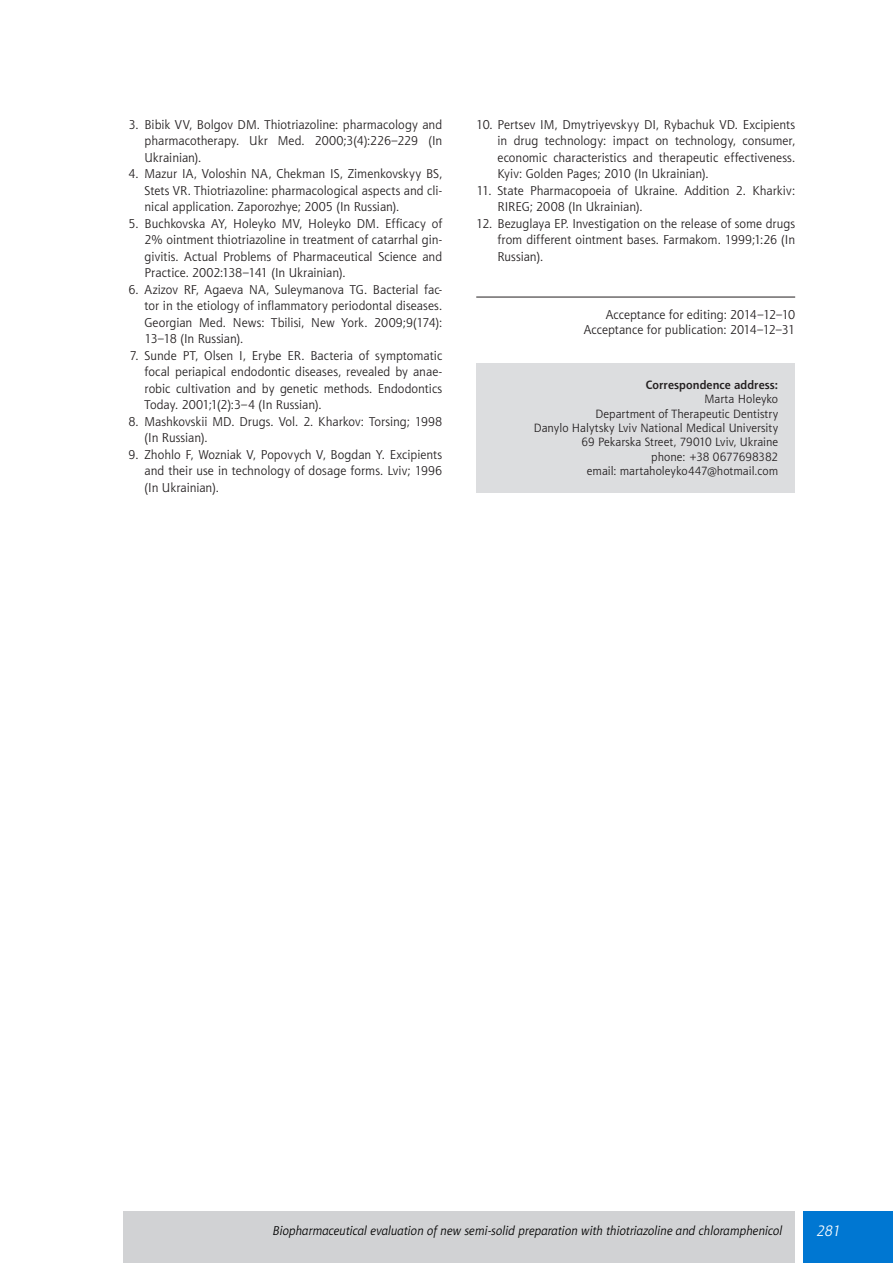
<style>
.page{position:relative;width:893px;height:1263px;background:#fff}
.page>*{position:absolute;margin:0;border:0;box-sizing:border-box;transform-origin:0 0}
.t1{font:italic 15px "Aerton TTEFN";color:#fff}
.Pismiennictwo{font:12.75px/16.5px "Aerton TTEFN";color:#231f20;text-align:justify}
.t2{font:italic 12.75px "Aerton TTEFN";color:#000}
.Acceptance{font:12.75px/15.3px "Aerton TTEFN";color:#231f20;text-align:right}
.ADRES{font:12px "Aerton TTEFN";letter-spacing:.005em;color:#231f20}
.ADRES-2{font:700 12px "Aerton TTEFN";letter-spacing:.01em;color:#231f20}
</style>
<div class="page">
<div style="left:804px;top:1212px;width:89px;height:51px;background:#0077d2"></div>
<div style="left:123px;top:1212px;width:672px;height:51px;background:#d1d2d4"></div>
<hr style="left:476px;top:297px;width:319px;height:1px;background:#231f20">
<div style="left:476px;top:363px;width:319px;height:129px;background:#dcdddf"></div>
<p class="Pismiennictwo" style="left:145px;top:116px;width:299px;text-indent:-16px">3. Bibik VV, Bolgov DM. Thiotriazoline: pharmacology and pharmacotherapy. Ukr Med. 2000;3(4):226–229 (In Ukrainian).</p>
<p class="Pismiennictwo" style="left:145px;top:165px;width:299px;text-indent:-16px">4. Mazur IA, Voloshin NA, Chekman IS, Zimenkovskyy BS, Stets VR. Thiotriazoline: pharmacological aspects and cli&shy;nical application. Zaporozhye; 2005 (In Russian).</p>
<p class="Pismiennictwo" style="left:145px;top:215px;width:299px;text-indent:-16px">5. Buchkovska AY, Holeyko MV, Holeyko DM. Efficacy of 2% ointment thiotriazoline in treatment of catarrhal gin&shy;givitis. Actual Problems of Pharmaceutical Science and Practice. 2002:138–141 (In Ukrainian).</p>
<p class="Pismiennictwo" style="left:145px;top:281px;width:299px;text-indent:-16px">6. Azizov RF, Agaeva NA, Suleymanova TG. Bacterial fac&shy;tor in the etiology of inflammatory periodontal diseases.<br>Georgian Med. News: Tbilisi, New York. 2009;9(174):<br>13–18 (In Russian).</p>
<p class="Pismiennictwo" style="left:145px;top:347px;width:299px;text-indent:-15px">7. Sunde PT, Olsen I, Erybe ER. Bacteria of symptomatic focal periapical endodontic diseases, revealed by anae&shy;robic cultivation and by genetic methods. Endodontics Today. 2001;1(2):3–4 (In Russian).</p>
<p class="Pismiennictwo" style="left:145px;top:413px;width:299px;text-indent:-16px">8. Mashkovskii MD. Drugs. Vol. 2. Kharkov: Torsing; 1998 (In Russian).</p>
<p class="Pismiennictwo" style="left:145px;top:446px;width:299px;text-indent:-16px">9. Zhohlo F, Wozniak V, Popovych V, Bogdan Y. Excipients and their use in technology of dosage forms. Lviv; 1996 (In Ukrainian).</p>
<p class="Pismiennictwo" style="left:497px;top:116px;width:299px;text-indent:-21px">10. Pertsev IM, Dmytriyevskyy DI, Rybachuk VD. Excipients in drug technology: impact on technology, consumer, economic characteristics and therapeutic effectiveness.<br>Kyiv: Golden Pages; 2010 (In Ukrainian).</p>
<p class="Pismiennictwo" style="left:497px;top:182px;width:299px;text-indent:-21px">11. State Pharmacopoeia of Ukraine. Addition 2. Kharkiv:<br>RIREG; 2008 (In Ukrainian).</p>
<p class="Pismiennictwo" style="left:497px;top:215px;width:299px;text-indent:-21px">12. Bezuglaya EP. Investigation on the release of some drugs from different ointment bases. Farmakom. 1999;1:26 (In Russian).</p>
<p class="Acceptance" style="left:584px;top:306px;width:213px">Acceptance for editing: 2014–12–10<br>Acceptance for publication: 2014–12–31</p>
<p class="ADRES-2" style="left:646px;top:377px;width:134px">Correspondence address:</p>
<p class="ADRES" style="left:704px;top:392px;width:75px">Marta Holeyko</p>
<p class="ADRES" style="left:595px;top:406px;width:184px">Department of Therapeutic Dentistry</p>
<p class="ADRES" style="left:534px;top:421px;width:246px">Danylo Halytsky Lviv National Medical University</p>
<p class="ADRES" style="left:582px;top:435px;width:198px">69 Pekarska Street, 79010 Lviv, Ukraine</p>
<p class="ADRES" style="left:651px;top:450px;width:128px">phone: +38 0677698382</p>
<p class="ADRES" style="left:587px;top:464px;width:193px">email: martaholeyko447@hotmail.com</p>
<p class="t2" style="left:272px;top:1223px;width:511px">Biopharmaceutical evaluation of new semi-solid preparation with thiotriazoline and chloramphenicol</p>
<p class="t1" style="left:816px;top:1222px;width:26px">281</p>
</div>
